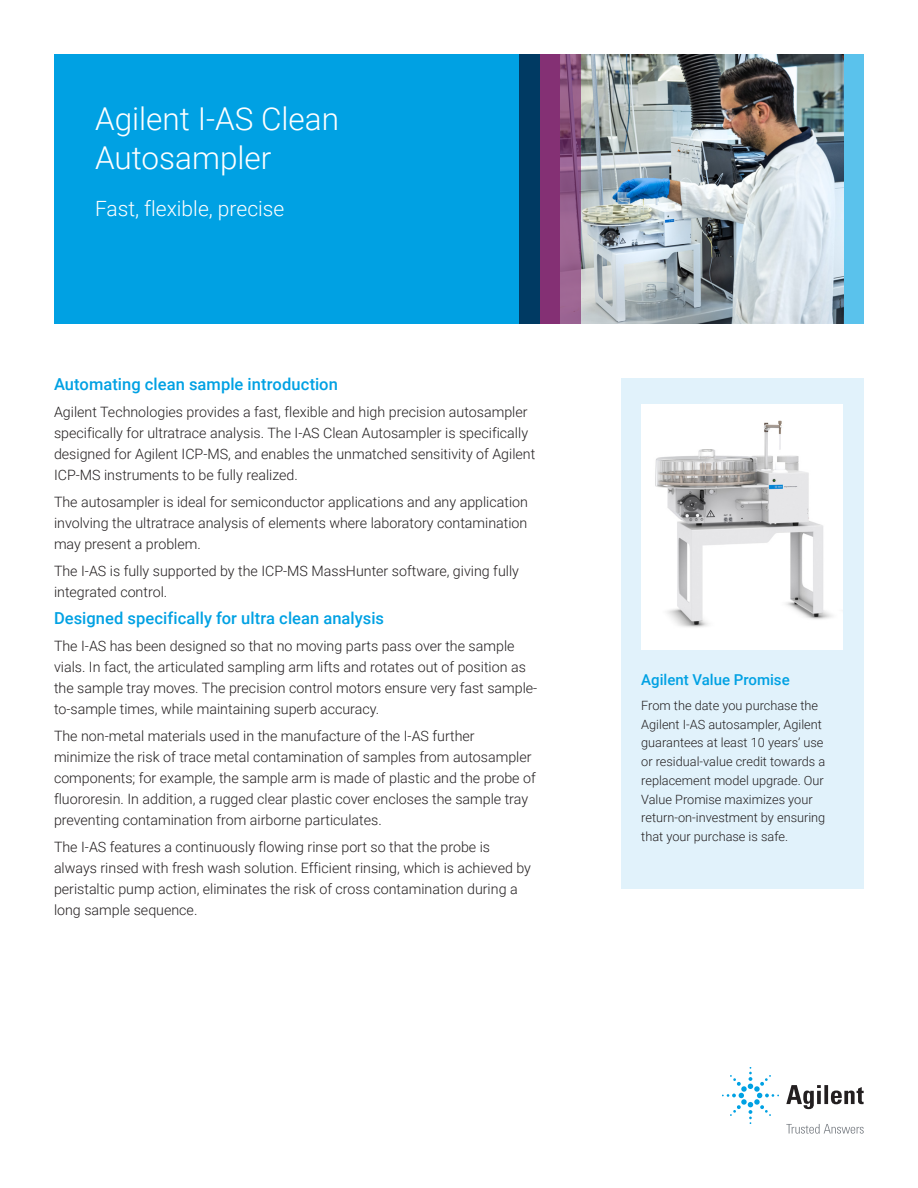
<style>
.page{position:relative;width:918px;height:1188px;background:#fff}
.page>*{position:absolute;margin:0;border:0;box-sizing:border-box;transform-origin:0 0}
.FLYER_front_photo_he{font:300 31.5px/39px "Roboto";color:#fff}
.FLYER_front_photo_su{font:300 21px "Roboto";color:#fff}
.FLYER_subhead_blue{font:500 16.5px "Roboto";letter-spacing:.005em;color:#00a1e3}
.FLYER_Promo_Box_subh{font:500 15px "Roboto";color:#00a1e3}
.FLYER_text_black{font:300 14.25px/21px "Roboto";color:#231f20}
.FLYER_Promo_Box_text{font:300 12.75px/18.8px "Roboto";color:#231f20}
</style>
<div class="page">
<div style="left:621px;top:378px;width:243px;height:511px;background:#e1f2fb"></div>
<div style="left:54px;top:54px;width:466px;height:270px;background:#00a1e3"></div>
<div style="left:844px;top:54px;width:20px;height:270px;background:#5ac2ec"></div>
<img style="left:580px;top:54px;width:264px;height:270px">
<div style="left:520px;top:54px;width:20px;height:270px;background:#003a63"></div>
<div style="left:540px;top:54px;width:20px;height:270px;background:#843074"></div>
<svg style="left:560px;top:54px;width:20px;height:270px;background:#8f5986"></svg>
<img style="left:641px;top:405px;width:201px;height:244px">
<svg style="left:786px;top:1085px;width:78px;height:24px"></svg>
<svg style="left:722px;top:1067px;width:57px;height:57px"></svg>
<svg style="left:786px;top:1124px;width:78px;height:10px"></svg>
<p class="FLYER_front_photo_he" style="left:95px;top:99px;width:245px">Agilent I-AS Clean<br>Autosampler</p>
<p class="FLYER_front_photo_su" style="left:95px;top:194px;width:191px">Fast, flexible, precise</p>
<p class="FLYER_subhead_blue" style="left:54px;top:372px;width:285px">Automating clean sample introduction</p>
<p class="FLYER_text_black" style="left:54px;top:401px;width:483px">Agilent Technologies provides a fast, flexible and high precision autosampler specifically for ultratrace analysis. The I-AS Clean Autosampler is specifically designed for Agilent ICP-MS, and enables the unmatched sensitivity of Agilent ICP-MS instruments to be fully realized.</p>
<p class="FLYER_text_black" style="left:54px;top:491px;width:476px;text-align:justify">The autosampler is ideal for semiconductor applications and any application involving the ultratrace analysis of elements where laboratory contamination may present a problem.</p>
<p class="FLYER_text_black" style="left:54px;top:560px;width:467px">The I-AS is fully supported by the ICP-MS MassHunter software, giving fully integrated control.</p>
<p class="FLYER_subhead_blue" style="left:54px;top:606px;width:332px">Designed specifically for ultra clean analysis</p>
<p class="FLYER_text_black" style="left:54px;top:635px;width:485px">The I-AS has been designed so that no moving parts pass over the sample vials. In fact, the articulated sampling arm lifts and rotates out of position as the sample tray moves. The precision control motors ensure very fast sample&shy;to-sample times, while maintaining superb accuracy.</p>
<p class="FLYER_text_black" style="left:54px;top:725px;width:483px">The non-metal materials used in the manufacture of the I-AS further<br>minimize the risk of trace metal contamination of samples from autosampler components; for example, the sample arm is made of plastic and the probe of fluororesin. In addition, a rugged clear plastic cover encloses the sample tray preventing contamination from airborne particulates.</p>
<p class="FLYER_text_black" style="left:54px;top:836px;width:479px">The I-AS features a continuously flowing rinse port so that the probe is always rinsed with fresh wash solution. Efficient rinsing, which is achieved by peristaltic pump action, eliminates the risk of cross contamination during a long sample sequence.</p>
<p class="FLYER_Promo_Box_subh" style="left:641px;top:669px;width:150px">Agilent Value Promise</p>
<p class="FLYER_Promo_Box_text" style="left:641px;top:696px;width:186px">From the date you purchase the<br>Agilent I-AS autosampler, Agilent guarantees at least 10 years’ use or residual-value credit towards a replacement model upgrade. Our<br>Value Promise maximizes your return-on-investment by ensuring that your purchase is safe.</p>
</div>
